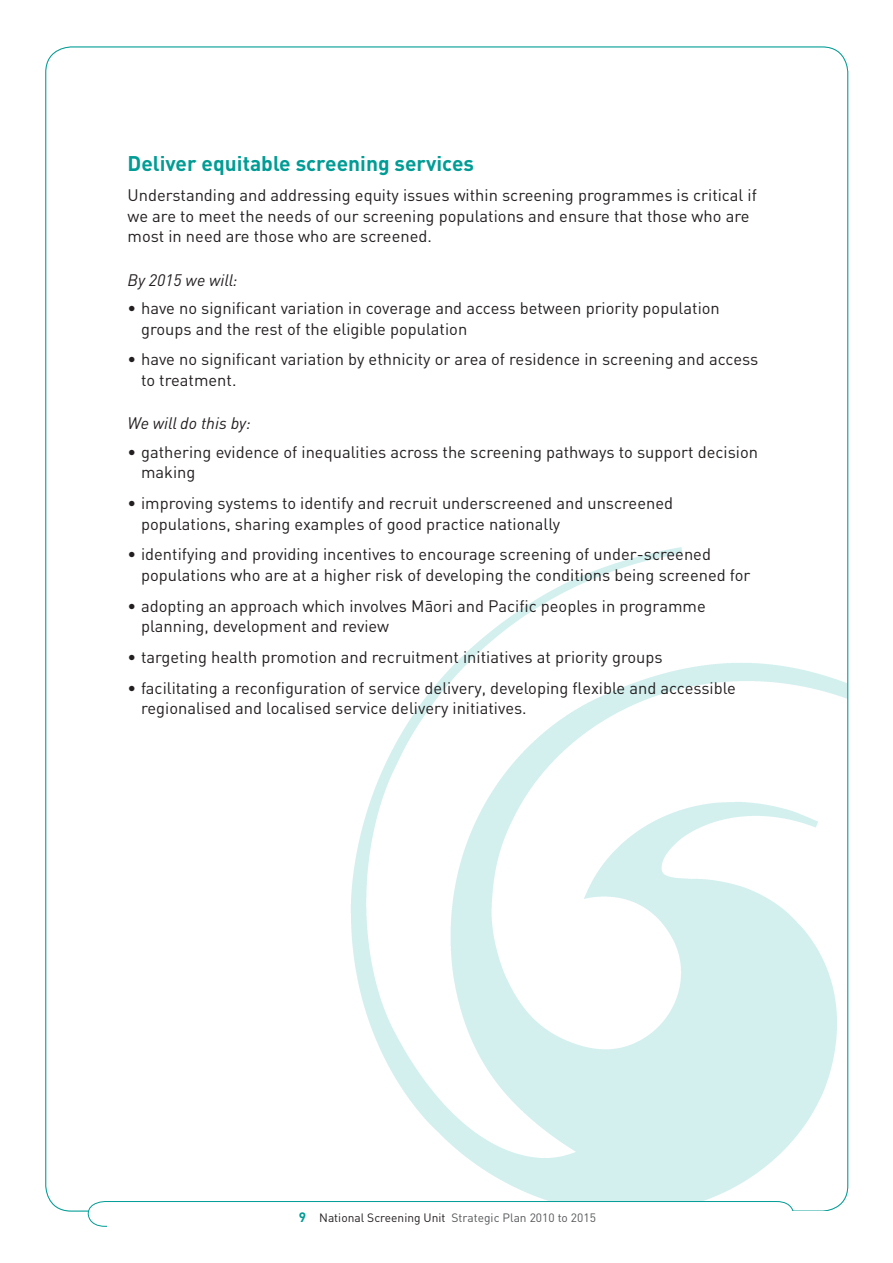
<style>
.page{position:relative;width:893px;height:1263px;background:#fff}
.page>*{position:absolute;margin:0;border:0;box-sizing:border-box;transform-origin:0 0}
.t1{font:700 21px "DIN";color:#009c95}
.t2{font:16.5px/20.2px "DIN";color:#231f20}
.t3{font:italic 16.5px "DIN Pro";color:#231f20}
.t4{font:12px "DIN";color:#57585a}
.s1{font-weight:700;font-size:13.5px;color:#009c95}
.s2{color:#231f20}
</style>
<div class="page">
<img style="left:351px;top:547px;width:497px;height:664px">
<svg style="left:87px;top:1201px;width:707px;height:26px"></svg>
<div style="left:107px;top:1211px;width:726px;height:29px;background:#fff"></div>
<p class="t1" style="left:128px;top:149px;width:348px">Deliver equitable screening services</p>
<p class="t2" style="left:128px;top:185px;width:631px">Understanding and addressing equity issues within screening programmes is critical if we are to meet the needs of our screening populations and ensure that those who are most in need are those who are screened.</p>
<p class="t3" style="left:128px;top:269px;width:111px">By 2015 we will:</p>
<p class="t2" style="left:141px;top:298px;width:580px;text-indent:-13px">• have no significant variation in coverage and access between priority population groups and the rest of the eligible population</p>
<p class="t2" style="left:141px;top:349px;width:619px;text-indent:-13px">• have no significant variation by ethnicity or area of residence in screening and access to treatment.</p>
<p class="t3" style="left:128px;top:413px;width:125px">We will do this by:</p>
<p class="t2" style="left:141px;top:442px;width:619px;text-indent:-13px">• gathering evidence of inequalities across the screening pathways to support decision making</p>
<p class="t2" style="left:141px;top:493px;width:534px;text-indent:-13px">• improving systems to identify and recruit underscreened and unscreened populations, sharing examples of good practice nationally</p>
<p class="t2" style="left:141px;top:544px;width:611px;text-indent:-13px">• identifying and providing incentives to encourage screening of under-screened populations who are at a higher risk of developing the conditions being screened for</p>
<p class="t2" style="left:141px;top:595px;width:566px;text-indent:-13px">• adopting an approach which involves M¯aori and Pacific peoples in programme planning, development and review</p>
<p class="t2" style="left:128px;top:646px;width:537px">• targeting health promotion and recruitment initiatives at priority groups</p>
<p class="t2" style="left:141px;top:677px;width:596px;text-indent:-13px">• facilitating a reconfiguration of service delivery, developing flexible and accessible regionalised and localised service delivery initiatives.</p>
<p class="t4" style="left:299px;top:1210px;width:299px"><span class="s1">9</span> <span class="s2">National Screening Unit</span> Strategic Plan 2010 to 2015</p>
</div>
